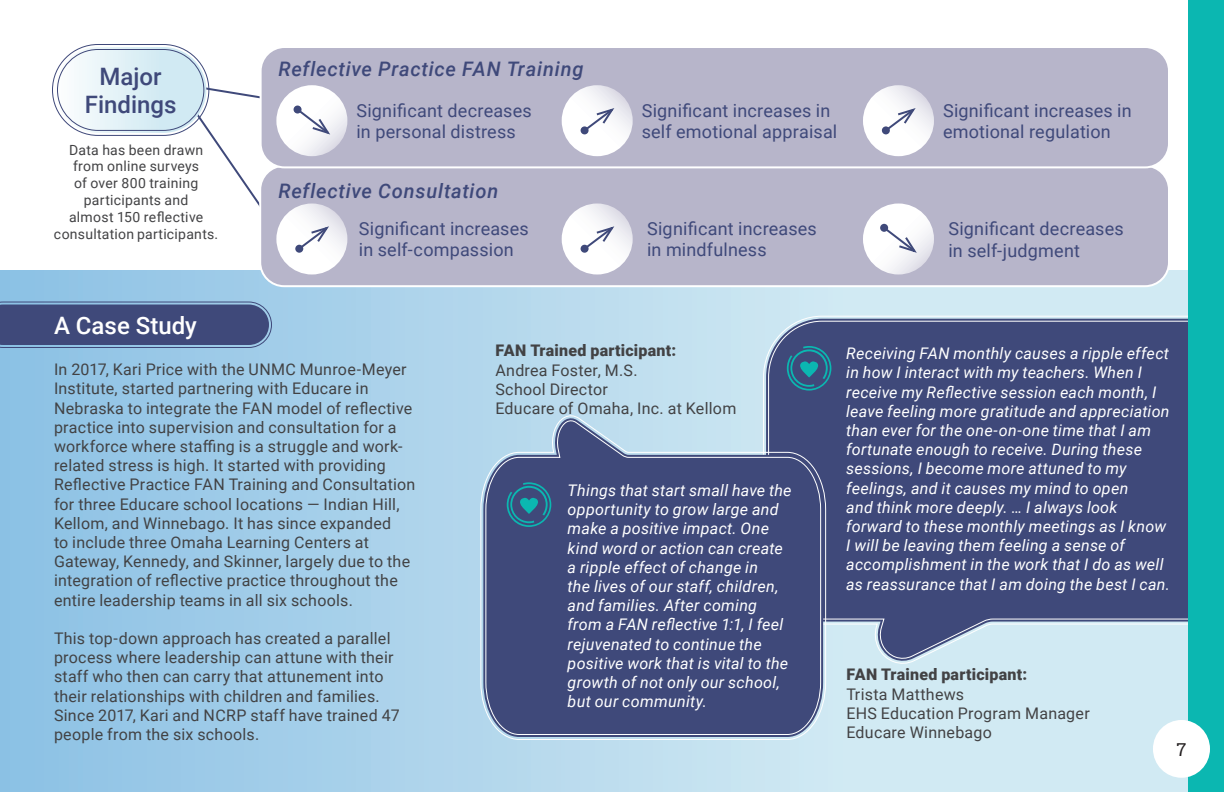
<style>
.page{position:relative;width:1224px;height:792px;background:#fff}
.page>*{position:absolute;margin:0;border:0;box-sizing:border-box;transform-origin:0 0}
.t1{font:500 24px/28.8px "Roboto";color:#3f497a;text-align:center}
.t2{font:500 24px "Roboto";color:#fff}
.t3{font:italic 500 20px "Roboto";letter-spacing:.04em;color:#3f497a}
.t4{font:18px/21.6px "Roboto";letter-spacing:.01em;color:#3f497a}
.t5{font:18px "Roboto Slab";color:#231f20}
.t6{font:16px/19.2px "Roboto";letter-spacing:.015em;color:#424244}
.t7{font:italic 16px/19.2px "Roboto";letter-spacing:.015em;color:#fff}
.t8{font:900 16px "Roboto";letter-spacing:.015em;color:#424244}
.t9{font:14px/16.8px "Roboto";letter-spacing:.02em;color:#424244;text-align:center}
</style>
<div class="page">
<div style="left:0;top:270px;width:1224px;height:522px;background:linear-gradient(to right,#91c3e5,#e2f4f6)"></div>
<svg style="left:1px;top:302px;width:271px;height:46px"></svg>
<img style="left:0;top:270px;width:1px;height:234px">
<svg style="left:178px;top:86px;width:82px;height:120px"></svg>
<svg style="left:763px;top:315px;width:425px;height:350px"></svg>
<svg style="left:768px;top:320px;width:420px;height:340px"></svg>
<svg style="left:480px;top:414px;width:347px;height:327px"></svg>
<svg style="left:485px;top:419px;width:337px;height:317px"></svg>
<svg style="left:507px;top:482px;width:44px;height:45px"></svg>
<svg style="left:787px;top:346px;width:44px;height:45px"></svg>
<div style="left:260px;top:166px;width:909px;height:120px;background:#b7b5ca;border-radius:24px"></div>
<div style="left:259px;top:165px;width:911px;height:122px;border:2px solid #fff;border-radius:24px"></div>
<svg style="left:276px;top:203px;width:71px;height:72px"></svg>
<svg style="left:296px;top:225px;width:35px;height:27px"></svg>
<div style="left:261px;top:47px;width:908px;height:120px;background:#b7b5ca;border-radius:24px"></div>
<div style="left:260px;top:46px;width:910px;height:122px;border:2px solid #fff;border-radius:24px"></div>
<svg style="left:276px;top:85px;width:71px;height:71px"></svg>
<svg style="left:295px;top:107px;width:38px;height:29px"></svg>
<svg style="left:562px;top:85px;width:71px;height:71px"></svg>
<svg style="left:582px;top:106px;width:35px;height:27px"></svg>
<svg style="left:863px;top:85px;width:71px;height:71px"></svg>
<div style="left:882px;top:126px;width:8px;height:8px;background:#3f497a;border-radius:50%"></div>
<svg style="left:883px;top:106px;width:35px;height:27px"></svg>
<svg style="left:55px;top:47px;width:151px;height:86px"></svg>
<div style="left:52px;top:44px;width:157px;height:92px;border:1px solid #3f497a;border-radius:45px"></div>
<div style="left:57px;top:49px;width:147px;height:82px;border:1px solid #3f497a;border-radius:40px"></div>
<svg style="left:562px;top:203px;width:71px;height:72px"></svg>
<svg style="left:582px;top:225px;width:35px;height:27px"></svg>
<svg style="left:863px;top:203px;width:71px;height:72px"></svg>
<svg style="left:881px;top:225px;width:38px;height:30px"></svg>
<div style="left:1188px;top:0;width:36px;height:792px;background:#0bb7b1"></div>
<div style="left:1153px;top:720px;width:57px;height:58px;background:#fff;border-radius:50%"></div>
<p class="t1" style="left:85px;top:61px;width:93px">Major<br>Findings</p>
<p class="t9" style="left:54px;top:141px;width:166px">Data has been drawn from online surveys<br>of over 800 training participants and<br>almost 150 reflective consultation participants.</p>
<p class="t3" style="left:278px;top:55px;width:307px">Reflective Practice FAN Training</p>
<p class="t4" style="left:356px;top:99px;width:177px">Significant decreases in personal distress</p>
<p class="t4" style="left:642px;top:99px;width:197px">Significant increases in self emotional appraisal</p>
<p class="t4" style="left:943px;top:99px;width:190px">Significant increases in emotional regulation</p>
<p class="t3" style="left:278px;top:176px;width:221px">Reflective Consultation</p>
<p class="t4" style="left:359px;top:217px;width:171px">Significant increases in self-compassion</p>
<p class="t4" style="left:647px;top:217px;width:171px">Significant increases in mindfulness</p>
<p class="t4" style="left:948px;top:217px;width:177px">Significant decreases in self-judgment</p>
<p class="t2" style="left:54px;top:308px;width:144px">A Case Study</p>
<p class="t6" style="left:54px;top:359px;width:363px">In 2017, Kari Price with the UNMC Munroe-Meyer Institute, started partnering with Educare in Nebraska to integrate the FAN model of reflective practice into supervision and consultation for a workforce where staffing is a struggle and work&shy;related stress is high. It started with providing Reflective Practice FAN Training and Consultation for three Educare school locations — Indian Hill, Kellom, and Winnebago. It has since expanded<br>to include three Omaha Learning Centers at Gateway, Kennedy, and Skinner, largely due to the integration of reflective practice throughout the entire leadership teams in all six schools.</p>
<p class="t6" style="left:54px;top:628px;width:347px">This top-down approach has created a parallel process where leadership can attune with their staff who then can carry that attunement into their relationships with children and families.<br>Since 2017, Kari and NCRP staff have trained 47 people from the six schools.</p>
<p class="t8" style="left:495px;top:339px;width:182px">FAN Trained participant:</p>
<p class="t6" style="left:495px;top:360px;width:144px">Andrea Foster, M.S.</p>
<p class="t6" style="left:495px;top:379px;width:114px">School Director</p>
<p class="t6" style="left:495px;top:398px;width:242px">Educare of Omaha, Inc. at Kellom</p>
<p class="t7" style="left:568px;top:480px;width:225px">Things that start small have the opportunity to grow large and make a positive impact. One kind word or action can create a ripple effect of change in<br>the lives of our staff, children, and families. After coming from a FAN reflective 1:1, I feel rejuvenated to continue the positive work that is vital to the growth of not only our school, but our community.</p>
<p class="t7" style="left:846px;top:343px;width:325px">Receiving FAN monthly causes a ripple effect in how I interact with my teachers. When I receive my Reflective session each month, I leave feeling more gratitude and appreciation than ever for the one-on-one time that I am fortunate enough to receive. During these sessions, I become more attuned to my feelings, and it causes my mind to open<br>and think more deeply. … I always look forward to these monthly meetings as I know I will be leaving them feeling a sense of accomplishment in the work that I do as well as reassurance that I am doing the best I can.</p>
<p class="t8" style="left:846px;top:664px;width:182px">FAN Trained participant:</p>
<p class="t6" style="left:846px;top:684px;width:119px">Trista Matthews</p>
<p class="t6" style="left:846px;top:703px;width:245px">EHS Education Program Manager</p>
<p class="t6" style="left:846px;top:722px;width:147px">Educare Winnebago</p>
<p class="t5" style="left:1177px;top:737px;width:11px">7</p>
</div>
